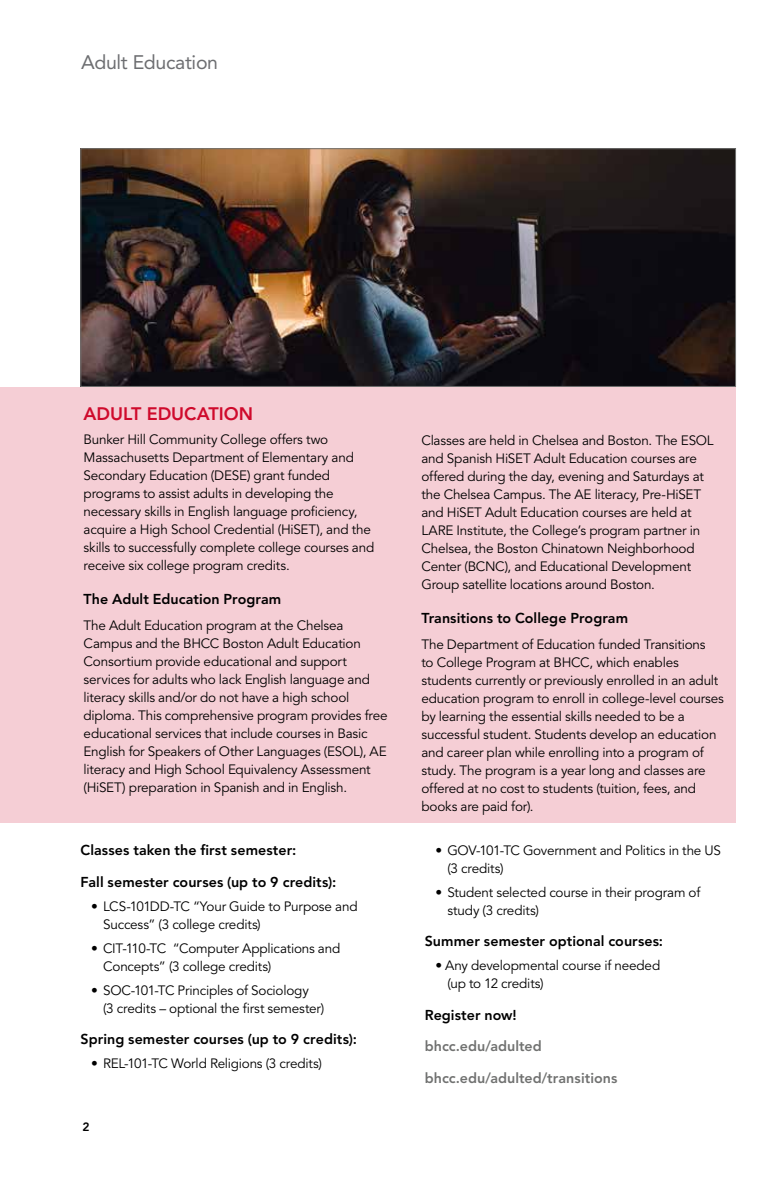
<style>
.page{position:relative;width:783px;height:1188px;background:#fff}
.page>*{position:absolute;margin:0;border:0;box-sizing:border-box;transform-origin:0 0}
.t1{font:19.5px "Avenir LT Std";letter-spacing:-.015em;color:#6d6e71}
.t2{font:800 18px "Avenir LT Std";color:#cf0a2c}
.t3{font:800 14.25px "Avenir LT Std";letter-spacing:.005em;color:#000}
.t4{font:800 14.25px "Avenir LT Std";letter-spacing:.005em;color:#717271}
.t5{font:13.5px/18px "Avenir LT Std";letter-spacing:-.015em;color:#000}
.t6{font:800 12px "Avenir LT Std";color:#000}
.s1{font-weight:800}
</style>
<div class="page">
<div style="left:0;top:387px;width:735px;height:436px;background:#f5ced5"></div>
<img style="left:83px;top:150px;width:651px;height:235px">
<div style="left:81px;top:148px;width:655px;height:239px;border:1px solid #717271"></div>
<h1 class="t1" style="left:81px;top:51px;width:139px">Adult Education</h1>
<h2 class="t2" style="left:84px;top:403px;width:167px">Adult Education</h2>
<p class="t5" style="left:84px;top:431px;width:292px">Bunker Hill Community College offers two Massachusetts Department of Elementary and Secondary Education (DESE) grant funded programs to assist adults in developing the necessary skills in English language proficiency, acquire a High School Credential (HiSET), and the skills to successfully complete college courses and receive six college program credits.</p>
<p class="t3" style="left:84px;top:591px;width:199px">The Adult Education Program</p>
<p class="t5" style="left:84px;top:617px;width:306px">The Adult Education program at the Chelsea Campus and the BHCC Boston Adult Education Consortium provide educational and support services for adults who lack English language and literacy skills and/or do not have a high school diploma. This comprehensive program provides free educational services that include courses in Basic English for Speakers of Other Languages (ESOL), AE literacy and High School Equivalency Assessment (HiSET) preparation in Spanish and in English.</p>
<p class="t3" style="left:81px;top:842px;width:217px">Classes taken the first semester:</p>
<p class="t3" style="left:81px;top:874px;width:257px">Fall semester courses (up to 9 credits):</p>
<p class="t5" style="left:103px;top:898px;width:256px;text-indent:-12px"><span class="s1">•</span> LCS-101DD-TC “Your Guide to Purpose and<br>Success” (3 college credits)</p>
<p class="t5" style="left:103px;top:940px;width:239px;text-indent:-12px"><span class="s1">•</span> CIT-110-TC “Computer Applications and<br>Concepts” (3 college credits)</p>
<p class="t5" style="left:103px;top:982px;width:223px;text-indent:-12px"><span class="s1">•</span> SOC-101-TC Principles of Sociology<br>(3 credits – optional the first semester)</p>
<p class="t3" style="left:81px;top:1031px;width:278px">Spring semester courses (up to 9 credits):</p>
<p class="t5" style="left:91px;top:1055px;width:232px"><span class="s1">•</span> REL-101-TC World Religions (3 credits)</p>
<p class="t6" style="left:82px;top:1120px;width:9px">2</p>
<p class="t5" style="left:421px;top:432px;width:294px">Classes are held in Chelsea and Boston. The ESOL and Spanish HiSET Adult Education courses are offered during the day, evening and Saturdays at the Chelsea Campus. The AE literacy, Pre-HiSET and HiSET Adult Education courses are held at LARE Institute, the College’s program partner in Chelsea, the Boston Chinatown Neighborhood Center (BCNC), and Educational Development Group satellite locations around Boston.</p>
<p class="t3" style="left:421px;top:610px;width:208px">Transitions to College Program</p>
<p class="t5" style="left:421px;top:636px;width:304px">The Department of Education funded Transitions<br>to College Program at BHCC, which enables students currently or previously enrolled in an adult education program to enroll in college-level courses by learning the essential skills needed to be a successful student. Students develop an education and career plan while enrolling into a program of study. The program is a year long and classes are offered at no cost to students (tuition, fees, and books are paid for).</p>
<p class="t5" style="left:447px;top:842px;width:275px;text-indent:-12px"><span class="s1">•</span> GOV-101-TC Government and Politics in the US (3 credits)</p>
<p class="t5" style="left:447px;top:884px;width:254px;text-indent:-12px"><span class="s1">•</span> Student selected course in their program of study (3 credits)</p>
<p class="t3" style="left:425px;top:933px;width:240px">Summer semester optional courses:</p>
<p class="t5" style="left:447px;top:957px;width:214px;text-indent:-12px"><span class="s1">•</span> Any developmental course if needed (up to 12 credits)</p>
<p class="t3" style="left:425px;top:1006px;width:93px">Register now!</p>
<p class="t4" style="left:425px;top:1038px;width:118px">bhcc.edu/adulted</p>
<p class="t4" style="left:425px;top:1069px;width:194px">bhcc.edu/adulted/transitions</p>
</div>
